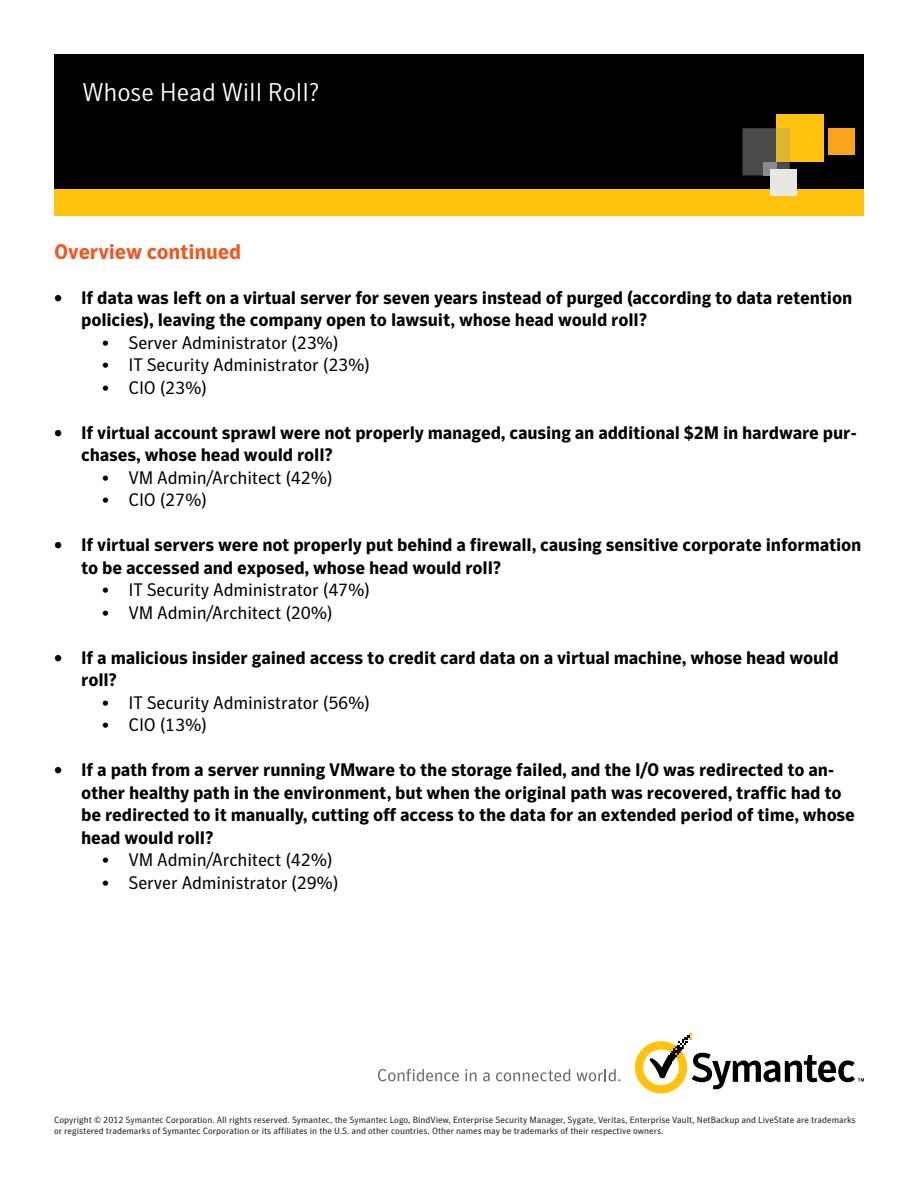
<style>
.page{position:relative;width:918px;height:1188px;background:#fff}
.page>*{position:absolute;margin:0;border:0;box-sizing:border-box;transform-origin:0 0}
.Page_Title{font:300 25.5px "Symantec Sans";letter-spacing:-.005em;color:#fff}
.Headline{font:700 21px "Symantec Sans";letter-spacing:-.01em;color:#f05721}
.t1{font:700 18px/22.5px "Symantec Sans";letter-spacing:-.01em;color:#000}
.t2{font:18px "Symantec Sans";letter-spacing:-.01em;color:#000}
.t3{font:9px/10.8px "Symantec Sans";color:#231f20}
</style>
<div class="page">
<div style="left:54px;top:54px;width:810px;height:135px;background:#000"></div>
<div style="left:54px;top:189px;width:810px;height:27px;background:#ffc20d"></div>
<div style="left:776px;top:115px;width:48px;height:47px;background:#ffc20d"></div>
<div style="left:828px;top:128px;width:27px;height:27px;background:#faa31c"></div>
<svg style="left:743px;top:128px;width:47px;height:48px"></svg>
<div style="left:776px;top:128px;width:14px;height:34px;background:#e0b52e"></div>
<div style="left:763px;top:162px;width:13px;height:14px;background:#8a8c8f"></div>
<div style="left:770px;top:169px;width:27px;height:27px;background:#e8e8e3"></div>
<svg style="left:635px;top:1033px;width:229px;height:61px"></svg>
<svg style="left:378px;top:1069px;width:81px;height:12px"></svg>
<svg style="left:465px;top:1069px;width:12px;height:12px"></svg>
<svg style="left:483px;top:1072px;width:7px;height:9px"></svg>
<svg style="left:496px;top:1069px;width:74px;height:12px"></svg>
<svg style="left:576px;top:1069px;width:44px;height:12px"></svg>
<p class="Page_Title" style="left:82px;top:77px;width:239px">Whose Head Will Roll?</p>
<p class="Headline" style="left:54px;top:239px;width:188px">Overview continued</p>
<p class="t1" style="left:81px;top:286px;width:773px;text-indent:-27px">• If data was left on a virtual server for seven years instead of purged (according to data retention policies), leaving the company open to lawsuit, whose head would roll?</p>
<p class="t2" style="left:101px;top:332px;width:239px">• Server Administrator (23%)</p>
<p class="t2" style="left:101px;top:354px;width:270px">• IT Security Administrator (23%)</p>
<p class="t2" style="left:101px;top:377px;width:107px">• CIO (23%)</p>
<p class="t1" style="left:81px;top:421px;width:777px;text-indent:-27px">• If virtual account sprawl were not properly managed, causing an additional $2M in hardware pur&shy;chases, whose head would roll?</p>
<p class="t2" style="left:101px;top:467px;width:233px">• VM Admin/Architect (42%)</p>
<p class="t2" style="left:101px;top:489px;width:107px">• CIO (27%)</p>
<p class="t1" style="left:81px;top:534px;width:782px;text-indent:-27px">• If virtual servers were not properly put behind a firewall, causing sensitive corporate information to be accessed and exposed, whose head would roll?</p>
<p class="t2" style="left:101px;top:579px;width:270px">• IT Security Administrator (47%)</p>
<p class="t2" style="left:101px;top:602px;width:233px">• VM Admin/Architect (20%)</p>
<p class="t1" style="left:81px;top:646px;width:759px;text-indent:-27px">• If a malicious insider gained access to credit card data on a virtual machine, whose head would roll?</p>
<p class="t2" style="left:101px;top:692px;width:270px">• IT Security Administrator (56%)</p>
<p class="t2" style="left:101px;top:714px;width:107px">• CIO (13%)</p>
<p class="t1" style="left:81px;top:759px;width:775px;text-indent:-27px">• If a path from a server running VMware to the storage failed, and the I/O was redirected to an&shy;other healthy path in the environment, but when the original path was recovered, traffic had to be redirected to it manually, cutting off access to the data for an extended period of time, whose head would roll?</p>
<p class="t2" style="left:101px;top:849px;width:233px">• VM Admin/Architect (42%)</p>
<p class="t2" style="left:101px;top:872px;width:239px">• Server Administrator (29%)</p>
<p class="t3" style="left:54px;top:1114px;width:803px">Copyright © 2012 Symantec Corporation. All rights reserved. Symantec, the Symantec Logo, BindView, Enterprise Security Manager, Sygate, Veritas, Enterprise Vault, NetBackup and LiveState are trademarks or registered trademarks of Symantec Corporation or its affiliates in the U.S. and other countries. Other names may be trademarks of their respective owners.</p>
</div>
